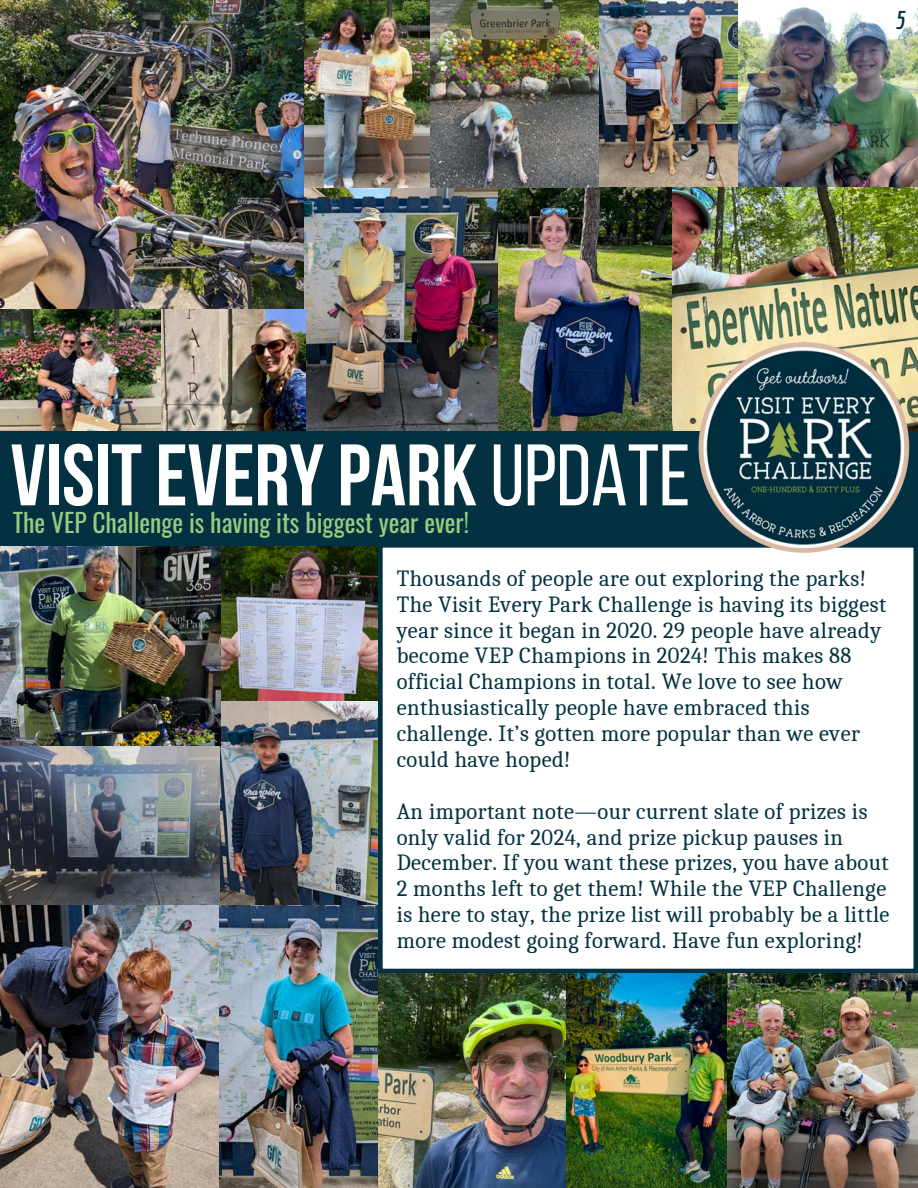
<style>
.page{position:relative;width:918px;height:1188px;background:#fff}
.page>*{position:absolute;margin:0;border:0;box-sizing:border-box;transform-origin:0 0}
.t1{font:700 87px "Bebas Neue";color:#fff}
.t2{font:25.5px "Oswald";color:#96cc7e}
.t3{font:italic 700 25.5px "Economica";color:#033141}
.t4{font:22.5px/25.8px "Caladea";letter-spacing:.02em;color:#033141}
.s1{font-weight:400}
</style>
<div class="page">
<img style="left:306px;top:0;width:432px;height:187px">
<img style="left:0;top:0;width:306px;height:309px">
<img style="left:738px;top:6px;width:180px;height:181px">
<img style="left:671px;top:187px;width:247px;height:245px">
<img style="left:305px;top:187px;width:366px;height:245px">
<img style="left:0;top:310px;width:161px;height:122px">
<img style="left:161px;top:310px;width:144px;height:122px">
<img style="left:0;top:904px;width:378px;height:284px">
<img style="left:727px;top:973px;width:191px;height:215px">
<img style="left:220px;top:546px;width:158px;height:156px">
<img style="left:220px;top:702px;width:158px;height:202px">
<img style="left:378px;top:973px;width:349px;height:215px">
<img style="left:0;top:546px;width:220px;height:358px">
<div style="left:0;top:432px;width:918px;height:114px;background:#033141"></div>
<svg style="left:378px;top:546px;width:540px;height:427px"></svg>
<img style="left:678px;top:322px;width:240px;height:252px">
<p class="t1" style="left:11px;top:440px;width:681px">VISIT EVERY PARK <span class="s1">Update</span></p>
<p class="t2" style="left:13px;top:503px;width:458px">The VEP Challenge is having its biggest year ever!</p>
<p class="t3" style="left:895px;top:5px;width:12px">5</p>
<p class="t4" style="left:397px;top:566px;width:491px">Thousands of people are out exploring the parks!<br>The Visit Every Park Challenge is having its biggest year since it began in 2020. 29 people have already become VEP Champions in 2024! This makes 88 official Champions in total. We love to see how enthusiastically people have embraced this challenge. It’s gotten more popular than we ever could have hoped!</p>
<p class="t4" style="left:397px;top:798px;width:494px">An important note—our current slate of prizes is only valid for 2024, and prize pickup pauses in December. If you want these prizes, you have about 2 months left to get them! While the VEP Challenge is here to stay, the prize list will probably be a little more modest going forward. Have fun exploring!</p>
</div>
